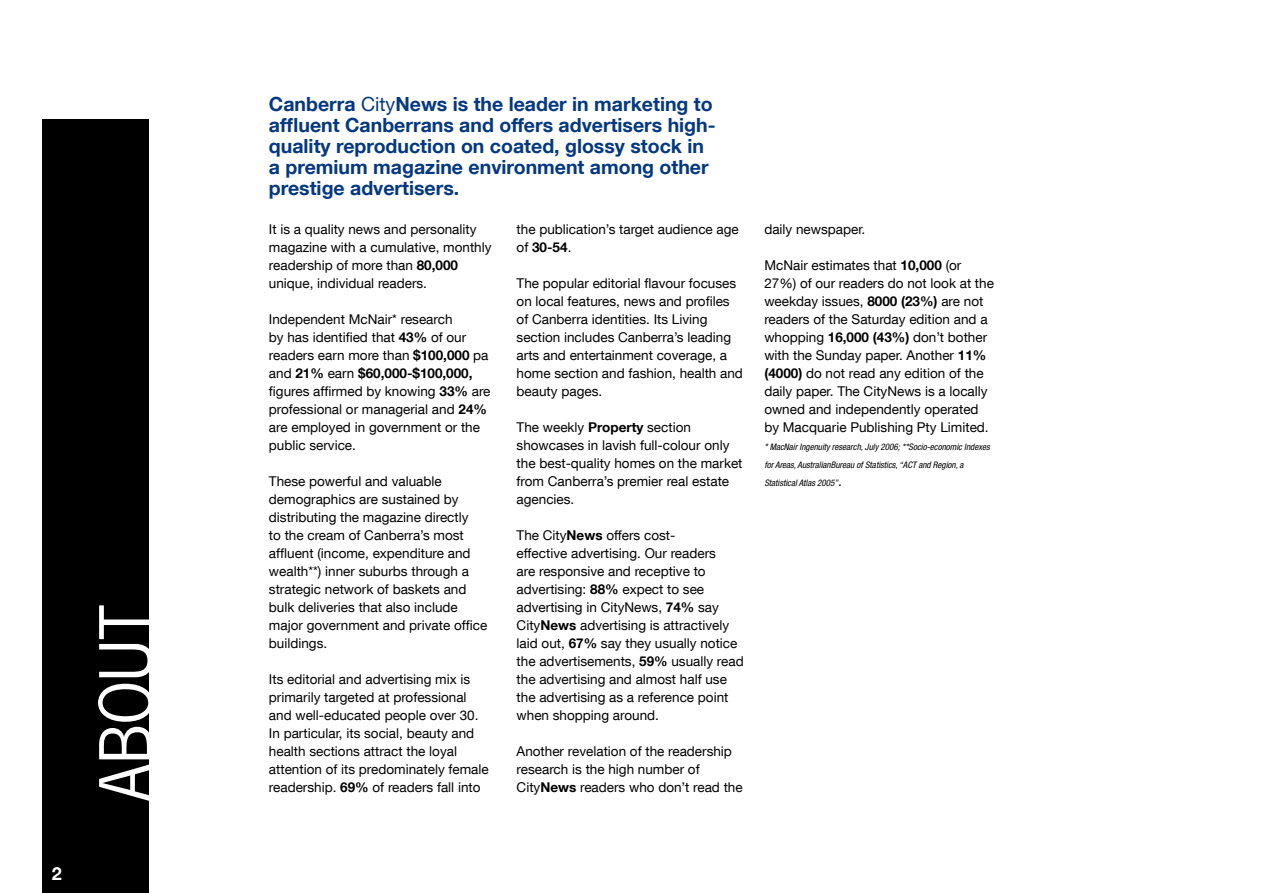
<style>
.page{position:relative;width:1263px;height:893px;background:#fff}
.page>*{position:absolute;margin:0;border:0;box-sizing:border-box;transform-origin:0 0}
.t1{font:67.5px "News Gothic Std";color:#fff}
.t2{font:700 19.5px/21px "Helvetica Neue LT Com";color:#043881}
.t3{font:700 18px "Helvetica Neue";color:#fff}
.t4{font:13.5px/18px "Helvetica Neue LT Com";color:#000}
.t5{font:italic condensed 9px/18px "Helvetica Neue LT Com";color:#000}
.s1{font-weight:400}
.s2{font-weight:700}
.s3{font-style:normal;font-stretch:normal;font-size:13.5px}
</style>
<div class="page">
<div style="left:43px;top:119px;width:106px;height:774px;background:#000"></div>
<h3 class="t3" style="left:52px;top:857px;width:12px">2</h3>
<h1 class="t1" style="left:83px;top:801px;width:199px;rotate:-90deg">ABOUT</h1>
<h2 class="t2" style="left:269px;top:93px;width:448px">Canberra <span class="s1">City</span>News is the leader in marketing to affluent Canberrans and offers advertisers high&shy;quality reproduction on coated, glossy stock in a premium magazine environment among other prestige advertisers.</h2>
<p class="t4" style="left:269px;top:220px;width:224px">It is a quality news and personality magazine with a cumulative, monthly readership of more than <span class="s2">80,000 </span>unique, individual readers.</p>
<p class="t4" style="left:269px;top:310px;width:223px">Independent McNair* research<br>by has identified that <span class="s2">43%</span> of our readers earn more than <span class="s2">$100,000</span> pa and <span class="s2">21%</span> earn <span class="s2">$60,000-$100,000, </span>figures affirmed by knowing <span class="s2">33%</span> are professional or managerial and <span class="s2">24% </span>are employed in government or the public service.</p>
<p class="t4" style="left:269px;top:472px;width:220px">These powerful and valuable demographics are sustained by distributing the magazine directly<br>to the cream of Canberra’s most affluent (income, expenditure and wealth**) inner suburbs through a strategic network of baskets and bulk deliveries that also include major government and private office buildings.</p>
<p class="t4" style="left:269px;top:670px;width:221px">Its editorial and advertising mix is primarily targeted at professional and well-educated people over 30.<br>In particular, its social, beauty and health sections attract the loyal attention of its predominately female readership. <span class="s2">69%</span> of readers fall into</p>
<p class="t4" style="left:517px;top:220px;width:224px">the publication’s target audience age of <span class="s2">30-54</span>.</p>
<p class="t4" style="left:517px;top:274px;width:228px">The popular editorial flavour focuses on local features, news and profiles of Canberra identities. Its Living section includes Canberra’s leading arts and entertainment coverage, a home section and fashion, health and beauty pages.</p>
<p class="t4" style="left:517px;top:418px;width:227px">The weekly <span class="s2">Property</span> section showcases in lavish full-colour only the best-quality homes on the market from Canberra’s premier real estate agencies.</p>
<p class="t4" style="left:517px;top:526px;width:229px">The City<span class="s2">News</span> offers cost-<br>effective advertising. Our readers<br>are responsive and receptive to advertising: <span class="s2">88%</span> expect to see advertising in CityNews, <span class="s2">74%</span> say City<span class="s2">News</span> advertising is attractively laid out, <span class="s2">67%</span> say they usually notice the advertisements, <span class="s2">59%</span> usually read the advertising and almost half use the advertising as a reference point when shopping around.</p>
<p class="t4" style="left:517px;top:742px;width:228px">Another revelation of the readership research is the high number of<br>City<span class="s2">News</span> readers who don’t read the</p>
<p class="t4" style="left:764px;top:220px;width:103px">daily newspaper.</p>
<p class="t4" style="left:764px;top:256px;width:231px">McNair estimates that <span class="s2">10,000</span> (or 27%) of our readers do not look at the weekday issues, <span class="s2">8000 (23%)</span> are not readers of the Saturday edition and a whopping <span class="s2">16,000 (43%)</span> don’t bother with the Sunday paper. Another <span class="s2">11% (4000)</span> do not read any edition of the daily paper. The CityNews is a locally owned and independently operated by Macquarie Publishing Pty Limited.</p>
<p class="t5" style="left:764px;top:438px;width:227px">* MacNair Ingenuity research, July 2006; **Socio-economic Indexes for Areas, AustralianBureau of Statistics, “ACT and Region, a<br>Statistical Atlas 2005”<span class="s3">.</span></p>
</div>
